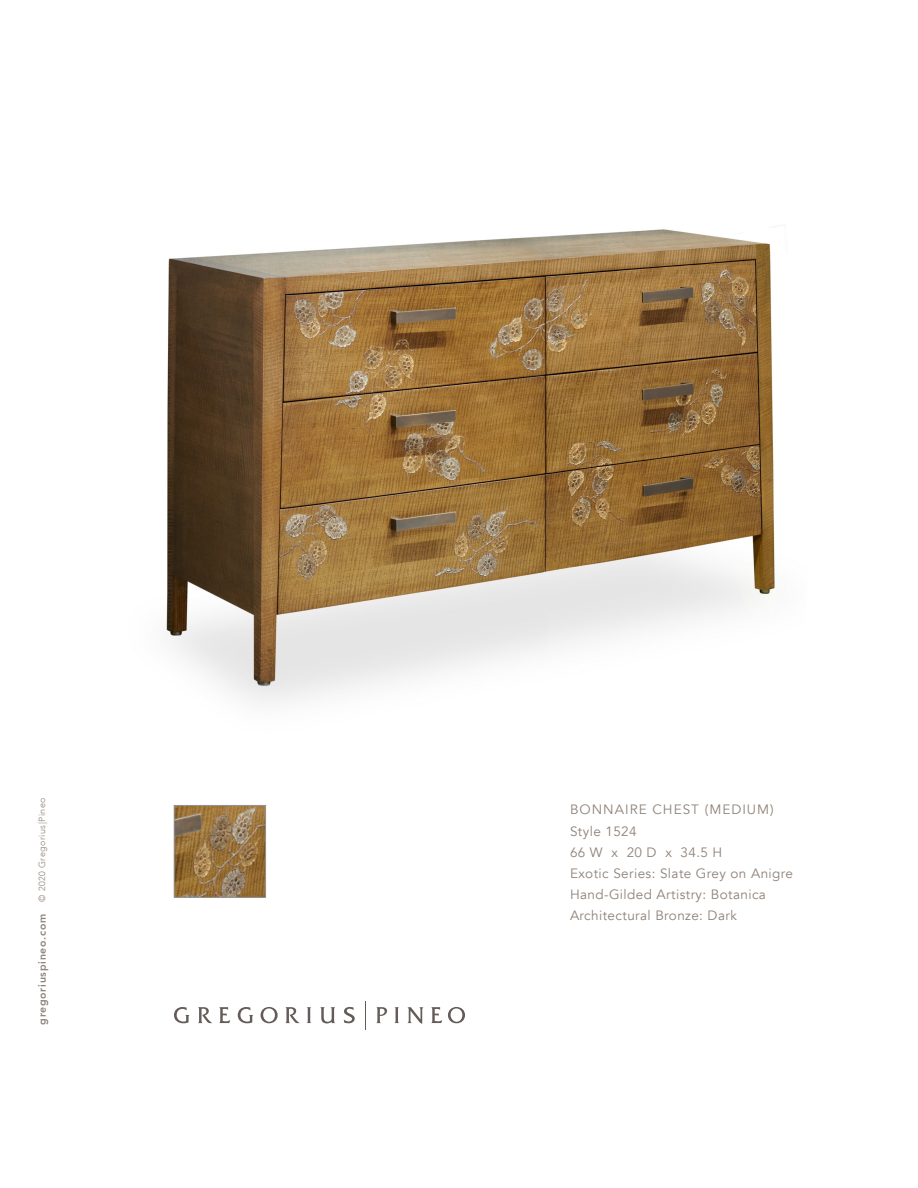
<style>
.page{position:relative;width:918px;height:1188px;background:#fff}
.page>*{position:absolute;margin:0;border:0;box-sizing:border-box;transform-origin:0 0}
.t1{font:13.5px/21.1px "Avenir";letter-spacing:.03em;color:#8f8279}
.t2{font:800 10.5px "Avenir";letter-spacing:.07em;color:#8f8279}
.t3{font:300 9px "Avenir";letter-spacing:.05em;color:#8f8279}
</style>
<div class="page">
<svg style="left:174px;top:1007px;width:15px;height:16px"></svg>
<svg style="left:238px;top:1007px;width:15px;height:16px"></svg>
<svg style="left:261px;top:1007px;width:17px;height:16px"></svg>
<svg style="left:448px;top:1007px;width:17px;height:16px"></svg>
<svg style="left:307px;top:1007px;width:4px;height:16px"></svg>
<svg style="left:395px;top:1007px;width:4px;height:16px"></svg>
<svg style="left:344px;top:1007px;width:11px;height:16px"></svg>
<svg style="left:198px;top:1007px;width:14px;height:16px"></svg>
<svg style="left:285px;top:1007px;width:15px;height:16px"></svg>
<svg style="left:376px;top:1007px;width:11px;height:16px"></svg>
<svg style="left:219px;top:1007px;width:11px;height:16px"></svg>
<svg style="left:431px;top:1007px;width:11px;height:16px"></svg>
<svg style="left:320px;top:1007px;width:15px;height:16px"></svg>
<svg style="left:407px;top:1007px;width:16px;height:17px"></svg>
<svg style="left:365px;top:1001px;width:1px;height:28px"></svg>
<img style="left:166px;top:224px;width:620px;height:480px">
<img style="left:176px;top:807px;width:88px;height:89px">
<div style="left:174px;top:805px;width:92px;height:93px;border:1px solid #939598"></div>
<p class="t3" style="left:37px;top:902px;width:106px;rotate:-90deg">© 2020 Gregorius|Pineo</p>
<p class="t2" style="left:34px;top:1025px;width:113px;rotate:-90deg">gregoriuspineo.com</p>
<p class="t1" style="left:570px;top:799px;width:225px">BONNAIRE CHEST (MEDIUM)<br>Style 1524<br>66 W x 20 D x 34.5 H<br>Exotic Series: Slate Grey on Anigre<br>Hand-Gilded Artistry: Botanica<br>Architectural Bronze: Dark</p>
</div>
